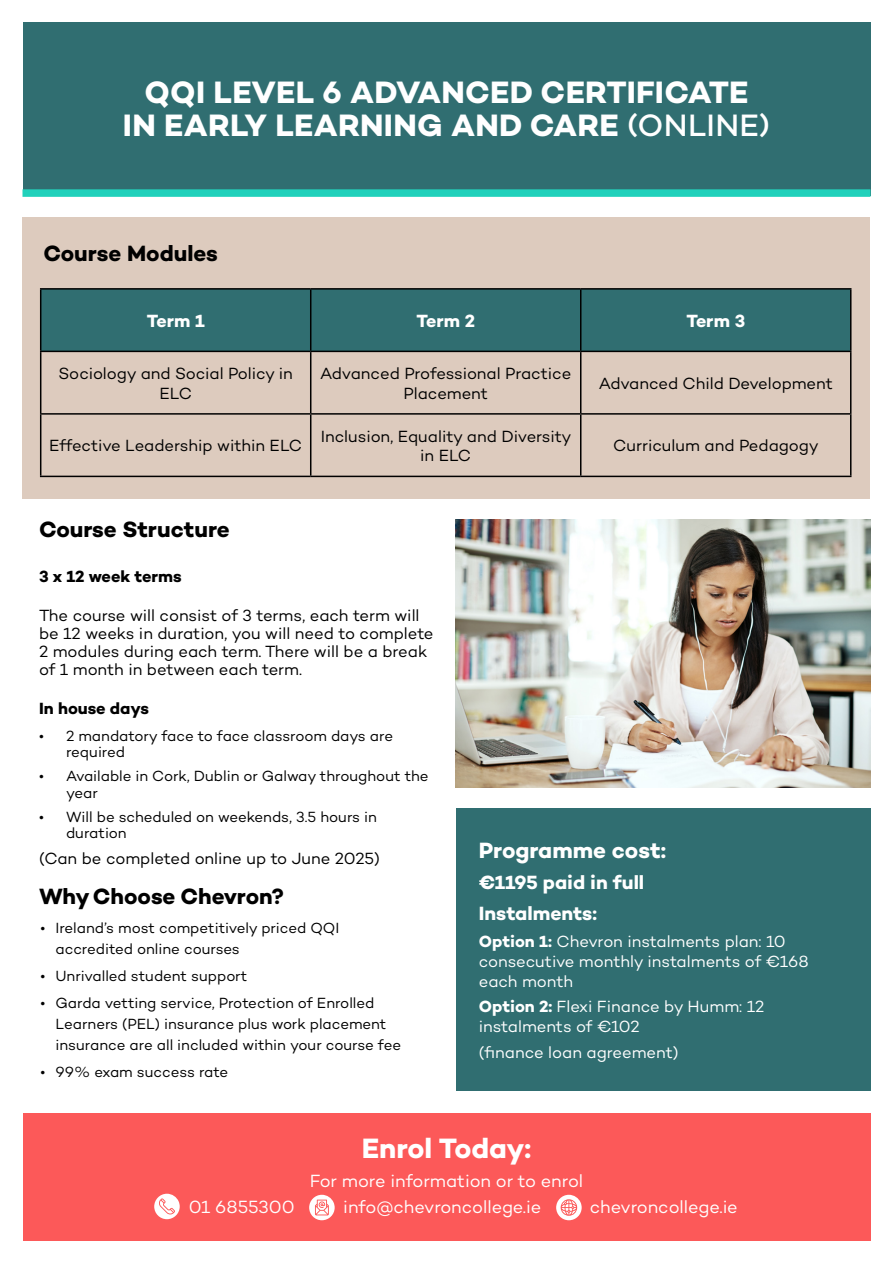
<style>
.page{position:relative;width:893px;height:1263px;background:#fff}
.page>*{position:absolute;margin:0;border:0;box-sizing:border-box;transform-origin:0 0}
.t1{font:700 31.5px "Campton";letter-spacing:.01em;color:#fff}
.H42{font:700 28.5px "Campton";letter-spacing:-.005em;color:#fff}
.H42-2{font:700 22.5px "Campton";letter-spacing:-.005em;color:#000}
.H42-3{font:700 22.5px "Campton";color:#fff}
.Body{font:700 19.5px "Campton";color:#fff}
.Body-2{font:18px "Campton";letter-spacing:-.005em;color:#fff}
.H42-4{font:700 18px "Campton";letter-spacing:-.01em;color:#fff}
.H42-5{font:16.5px/18px "Campton";letter-spacing:-.005em;color:#000;text-align:center}
.Body-3{font:16.5px/19.8px "Campton";letter-spacing:-.005em;color:#fff}
.H42-6{font:700 16.5px "Campton";letter-spacing:-.005em;color:#000}
.t2{font:15px/16.5px "Campton";color:#000}
.s1{font-weight:500}
.s2{font-weight:700}
</style>
<div class="page">
<div style="left:22px;top:217px;width:848px;height:281px;background:#ddcbbe"></div>
<div style="left:456px;top:809px;width:414px;height:282px;background:#306e71"></div>
<div style="left:22px;top:22px;width:848px;height:174px;background:#306e71"></div>
<div style="left:22px;top:1113px;width:848px;height:127px;background:#fc5959"></div>
<div style="left:22px;top:189px;width:848px;height:8px;background:#21d1bb"></div>
<img style="left:456px;top:520px;width:414px;height:268px">
<svg style="left:154px;top:1194px;width:26px;height:25px"></svg>
<svg style="left:556px;top:1195px;width:26px;height:25px"></svg>
<svg style="left:309px;top:1195px;width:26px;height:25px"></svg>
<div style="left:41px;top:290px;width:809px;height:61px;background:#306e71"></div>
<hr style="left:40px;top:288px;width:271px;height:2px;background:#000">
<hr style="left:40px;top:290px;width:1px;height:61px;background:#000">
<hr style="left:311px;top:288px;width:270px;height:2px;background:#000">
<hr style="left:310px;top:290px;width:1px;height:61px;background:#000">
<hr style="left:581px;top:288px;width:270px;height:2px;background:#000">
<hr style="left:580px;top:290px;width:1px;height:61px;background:#000">
<hr style="left:850px;top:290px;width:1px;height:61px;background:#000">
<hr style="left:40px;top:351px;width:271px;height:1px;background:#000">
<hr style="left:40px;top:352px;width:1px;height:61px;background:#000">
<hr style="left:311px;top:351px;width:270px;height:1px;background:#000">
<hr style="left:310px;top:352px;width:1px;height:61px;background:#000">
<hr style="left:581px;top:351px;width:270px;height:1px;background:#000">
<hr style="left:580px;top:352px;width:1px;height:61px;background:#000">
<hr style="left:850px;top:352px;width:1px;height:61px;background:#000">
<hr style="left:40px;top:413px;width:271px;height:2px;background:#000">
<hr style="left:40px;top:415px;width:1px;height:61px;background:#000">
<hr style="left:311px;top:413px;width:270px;height:2px;background:#000">
<hr style="left:310px;top:415px;width:1px;height:61px;background:#000">
<hr style="left:581px;top:413px;width:270px;height:2px;background:#000">
<hr style="left:580px;top:415px;width:1px;height:61px;background:#000">
<hr style="left:850px;top:415px;width:1px;height:61px;background:#000">
<hr style="left:40px;top:476px;width:271px;height:1px;background:#000">
<hr style="left:311px;top:476px;width:270px;height:1px;background:#000">
<hr style="left:581px;top:476px;width:270px;height:1px;background:#000">
<p class="t1" style="left:145px;top:72px;width:605px">QQI LEVEL 6 ADVANCED CERTIFICATE</p>
<p class="t1" style="left:123px;top:105px;width:649px">IN EARLY LEARNING AND CARE <span class="s1">(ONLINE)</span></p>
<h1 class="H42-2" style="left:44px;top:239px;width:176px">Course Modules</h1>
<p class="H42-4" style="left:147px;top:309px;width:59px">Term 1</p>
<p class="H42-4" style="left:416px;top:309px;width:60px">Term 2</p>
<p class="H42-4" style="left:686px;top:309px;width:60px">Term 3</p>
<p class="H42-5" style="left:59px;top:363px;width:236px;line-height:19.8px">Sociology and Social Policy in<br>ELC</p>
<p class="H42-5" style="left:320px;top:363px;width:253px;line-height:19.8px">Advanced Professional Practice<br>Placement</p>
<p class="H42-5" style="left:599px;top:374px;width:236px">Advanced Child Development</p>
<p class="H42-5" style="left:49px;top:436px;width:254px">Effective Leadership within ELC</p>
<p class="H42-5" style="left:321px;top:426px;width:252px;line-height:19.8px">Inclusion, Equality and Diversity in ELC</p>
<p class="H42-5" style="left:613px;top:436px;width:207px">Curriculum and Pedagogy</p>
<p class="H42-2" style="left:39px;top:515px;width:192px">Course Structure</p>
<p class="H42-6" style="left:39px;top:566px;width:144px">3 x 12 week terms</p>
<p class="H42-5" style="left:39px;top:606px;width:396px;text-align:left">The course will consist of 3 terms, each term will be 12 weeks in duration, you will need to complete 2 modules during each term. There will be a break of 1 month in between each term.</p>
<p class="H42-6" style="left:39px;top:698px;width:111px">In house days</p>
<p class="t2" style="left:66px;top:727px;width:329px;text-indent:-27px">• 2 mandatory face to face classroom days are required</p>
<p class="t2" style="left:66px;top:768px;width:364px;text-indent:-27px">• Available in Cork, Dublin or Galway throughout the year</p>
<p class="t2" style="left:66px;top:808px;width:312px;text-indent:-27px">• Will be scheduled on weekends, 3.5 hours in duration</p>
<p class="H42-5" style="left:39px;top:849px;width:342px">(Can be completed online up to June 2025)</p>
<p class="H42-2" style="left:39px;top:882px;width:247px">Why Choose Chevron?</p>
<p class="t2" style="left:56px;top:917px;width:285px;line-height:21px;text-indent:-15px">• Ireland’s most competitively priced QQI accredited online courses</p>
<p class="t2" style="left:40px;top:967px;width:208px">• Unrivalled student support</p>
<p class="t2" style="left:56px;top:992px;width:347px;line-height:21px;text-indent:-15px">• Garda vetting service, Protection of Enrolled<br>Learners (PEL) insurance plus work placement insurance are all included within your course fee</p>
<p class="t2" style="left:40px;top:1063px;width:189px">• 99% exam success rate</p>
<p class="H42-3" style="left:479px;top:836px;width:189px">Programme cost:</p>
<p class="Body" style="left:479px;top:870px;width:167px">€1195 paid in full</p>
<p class="Body" style="left:479px;top:901px;width:120px">Instalments:</p>
<p class="Body-3" style="left:479px;top:931px;width:332px"><span class="s2">Option 1:</span> Chevron instalments plan: 10 consecutive monthly instalments of €168 each month</p>
<p class="Body-3" style="left:479px;top:996px;width:287px"><span class="s2">Option 2:</span> Flexi Finance by Humm: 12 instalments of €102</p>
<p class="Body-3" style="left:479px;top:1042px;width:201px">(finance loan agreement)</p>
<p class="H42" style="left:362px;top:1130px;width:171px">Enrol Today:</p>
<p class="Body-2" style="left:310px;top:1169px;width:275px">For more information or to enrol</p>
<p class="Body-2" style="left:189px;top:1195px;width:107px">01 6855300</p>
<p class="Body-2" style="left:343px;top:1195px;width:200px">info@chevroncollege.ie</p>
<p class="Body-2" style="left:590px;top:1195px;width:149px">chevroncollege.ie</p>
</div>
